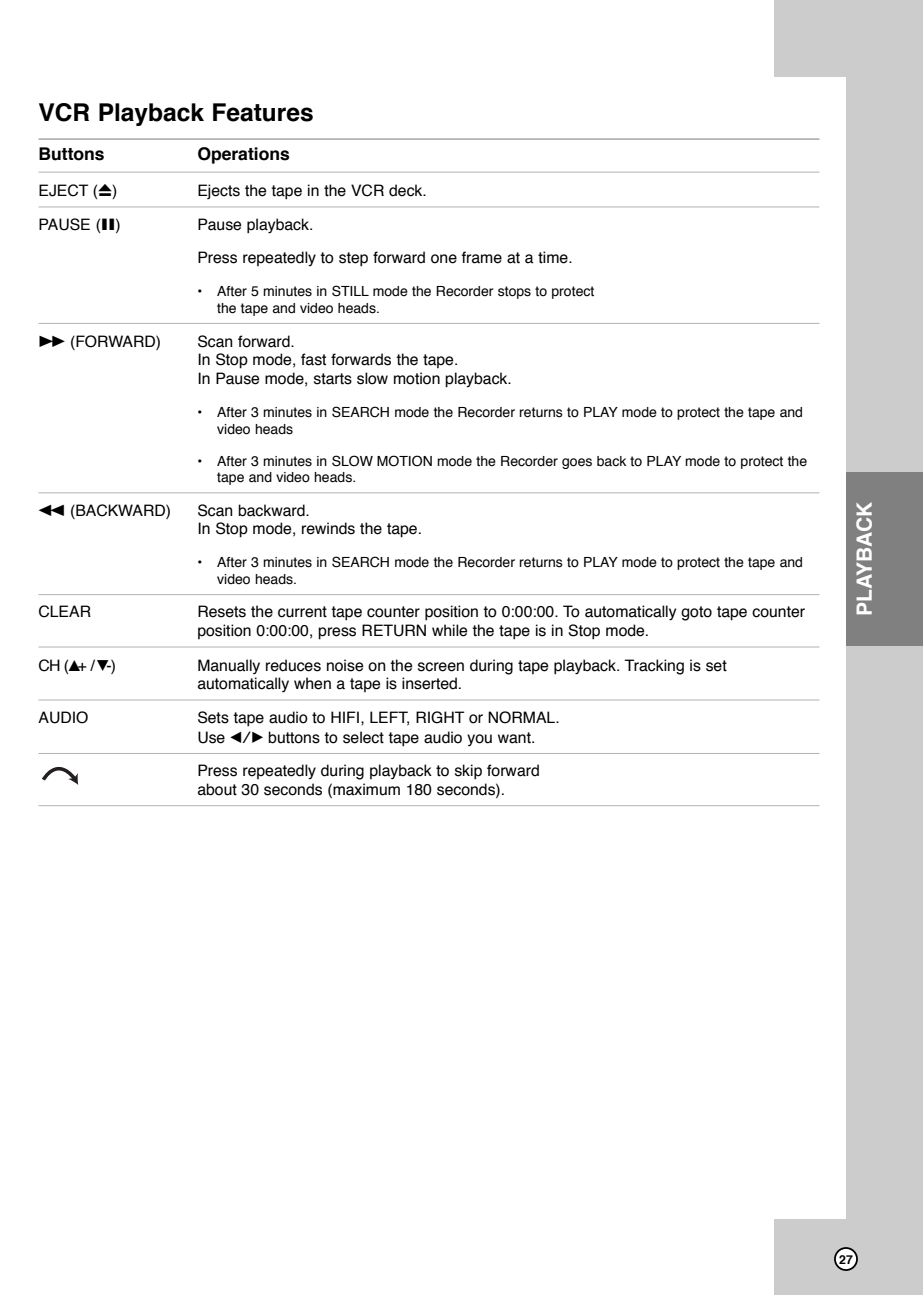
<style>
.page{position:relative;width:923px;height:1295px;background:#fff}
.page>*{position:absolute;margin:0;border:0;box-sizing:border-box;transform-origin:0 0}
.t1{font:700 24.5px "Helvetica";color:#000}
.t2{font:700 21px "Helvetica";color:#fff}
.t3{font:700 17.5px "Helvetica";color:#000}
.t4{font:15.75px/18.6px "Helvetica";color:#000}
.t5{font:14px/16.8px "Helvetica";color:#000}
.t6{font:700 12.25px "Helvetica";color:#000}
.s1{font-family:"Sony PS Common"}
</style>
<div class="page">
<div style="left:773px;top:0;width:149px;height:1295px;background:#ccc"></div>
<div style="left:685px;top:77px;width:160px;height:1141px;background:#fff"></div>
<svg style="left:834px;top:1247px;width:23px;height:24px"></svg>
<div style="left:845px;top:472px;width:77px;height:174px;background:#808080"></div>
<hr style="left:38px;top:138px;width:781px;height:2px;background:#b3b3b3">
<hr style="left:38px;top:172px;width:781px;height:1px;background:#b3b3b3">
<hr style="left:38px;top:207px;width:781px;height:1px;background:#b3b3b3">
<hr style="left:38px;top:323px;width:781px;height:1px;background:#b3b3b3">
<hr style="left:38px;top:492px;width:781px;height:1px;background:#b3b3b3">
<hr style="left:38px;top:594px;width:781px;height:1px;background:#b3b3b3">
<hr style="left:38px;top:647px;width:781px;height:1px;background:#b3b3b3">
<hr style="left:38px;top:700px;width:781px;height:1px;background:#b3b3b3">
<hr style="left:38px;top:753px;width:781px;height:1px;background:#b3b3b3">
<hr style="left:38px;top:805px;width:781px;height:1px;background:#b3b3b3">
<svg style="left:42px;top:766px;width:37px;height:19px"></svg>
<h1 class="t1" style="left:38px;top:102px;width:276px">VCR Playback Features</h1>
<p class="t3" style="left:38px;top:147px;width:68px">Buttons</p>
<p class="t3" style="left:197px;top:147px;width:94px">Operations</p>
<p class="t4" style="left:38px;top:183px;width:80px">EJECT (<span class="s1">Z</span>)</p>
<p class="t4" style="left:197px;top:183px;width:231px">Ejects the tape in the VCR deck.</p>
<p class="t4" style="left:38px;top:217px;width:84px">PAUSE (<span class="s1">X</span>)</p>
<p class="t4" style="left:197px;top:210px;width:377px;line-height:32.9px">Pause playback.<br>Press repeatedly to step forward one frame at a time.</p>
<p class="t5" style="left:217px;top:284px;width:378px;text-indent:-20px">• After 5 minutes in STILL mode the Recorder stops to protect the tape and video heads.</p>
<p class="t4" style="left:38px;top:333px;width:124px"><span class="s1">M</span> (FORWARD)</p>
<p class="t4" style="left:197px;top:333px;width:316px">Scan forward.<br>In Stop mode, fast forwards the tape.<br>In Pause mode, starts slow motion playback.</p>
<p class="t5" style="left:217px;top:405px;width:587px;text-indent:-20px">• After 3 minutes in SEARCH mode the Recorder returns to PLAY mode to protect the tape and video heads</p>
<p class="t5" style="left:217px;top:453px;width:591px;text-indent:-20px">• After 3 minutes in SLOW MOTION mode the Recorder goes back to PLAY mode to protect the tape and video heads.</p>
<p class="t4" style="left:38px;top:503px;width:134px"><span class="s1">m</span> (BACKWARD)</p>
<p class="t4" style="left:197px;top:503px;width:226px;line-height:18px">Scan backward.<br>In Stop mode, rewinds the tape.</p>
<p class="t5" style="left:217px;top:555px;width:587px;text-indent:-20px">• After 3 minutes in SEARCH mode the Recorder returns to PLAY mode to protect the tape and video heads.</p>
<p class="t4" style="left:38px;top:603px;width:54px">CLEAR</p>
<p class="t4" style="left:197px;top:603px;width:609px">Resets the current tape counter position to 0:00:00. To automatically goto tape counter position 0:00:00, press RETURN while the tape is in Stop mode.</p>
<p class="t4" style="left:38px;top:657px;width:79px">CH (<span class="s1">v</span>+ / <span class="s1">V</span>-)</p>
<p class="t4" style="left:197px;top:658px;width:530px;line-height:18px">Manually reduces noise on the screen during tape playback. Tracking is set automatically when a tape is inserted.</p>
<p class="t4" style="left:38px;top:709px;width:51px">AUDIO</p>
<p class="t4" style="left:197px;top:708px;width:364px;line-height:19.9px">Sets tape audio to HIFI, LEFT, RIGHT or NORMAL.<br>Use <span class="s1">b/B</span> buttons to select tape audio you want.</p>
<p class="t4" style="left:197px;top:762px;width:344px">Press repeatedly during playback to skip forward about 30 seconds (maximum 180 seconds).</p>
<h2 class="t2" style="left:855px;top:616px;width:116px;rotate:-90deg">PLAYBACK</h2>
<p class="t6" style="left:839px;top:1254px;width:15px">27</p>
</div>
